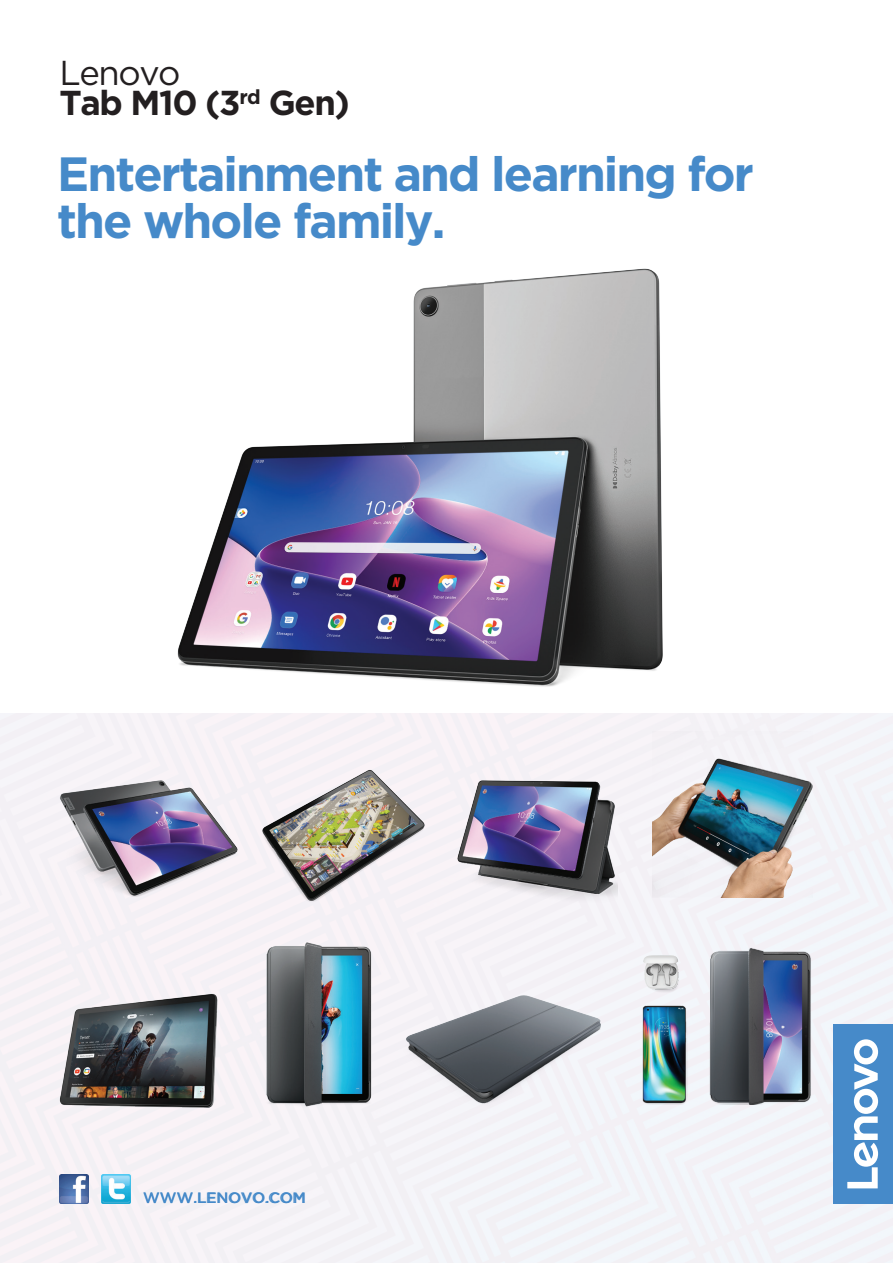
<style>
.page{position:relative;width:893px;height:1263px;background:#fff}
.page>*{position:absolute;margin:0;border:0;box-sizing:border-box;transform-origin:0 0}
.t1{font:700 48px/47.5px "Gotham";letter-spacing:-.04em;color:#468ac9}
.t2{font:700 34.65px/30px "Gotham";letter-spacing:-.04em;color:#231f20}
.t3{font:500 15px "Gotham";color:#468ac9}
.s1{font-weight:400}
</style>
<div class="page">
<div style="left:0;top:713px;width:893px;height:550px;background:#f3f2f6"></div>
<img style="left:102px;top:1175px;width:29px;height:28px">
<img style="left:60px;top:1174px;width:28px;height:29px">
<img style="left:89px;top:268px;width:659px;height:456px">
<img style="left:212px;top:930px;width:212px;height:192px">
<img style="left:600px;top:931px;width:254px;height:174px">
<img style="left:45px;top:986px;width:188px;height:138px">
<img style="left:397px;top:986px;width:212px;height:130px">
<img style="left:233px;top:756px;width:212px;height:159px">
<img style="left:44px;top:767px;width:211px;height:130px">
<img style="left:453px;top:753px;width:164px;height:165px">
<img style="left:652px;top:731px;width:161px;height:166px">
<div style="left:833px;top:1024px;width:60px;height:179px;background:#468ac9"></div>
<svg style="left:847px;top:1039px;width:31px;height:149px"></svg>
<p class="t2" style="left:60px;top:58px;width:292px"><span class="s1">Lenovo<br></span>Tab M10 (3<sup>rd</sup> Gen)</p>
<p class="t1" style="left:57px;top:150px;width:698px">Entertainment and learning for the whole family.</p>
<p class="t3" style="left:143px;top:1188px;width:165px">WWW.LENOVO.COM</p>
</div>
